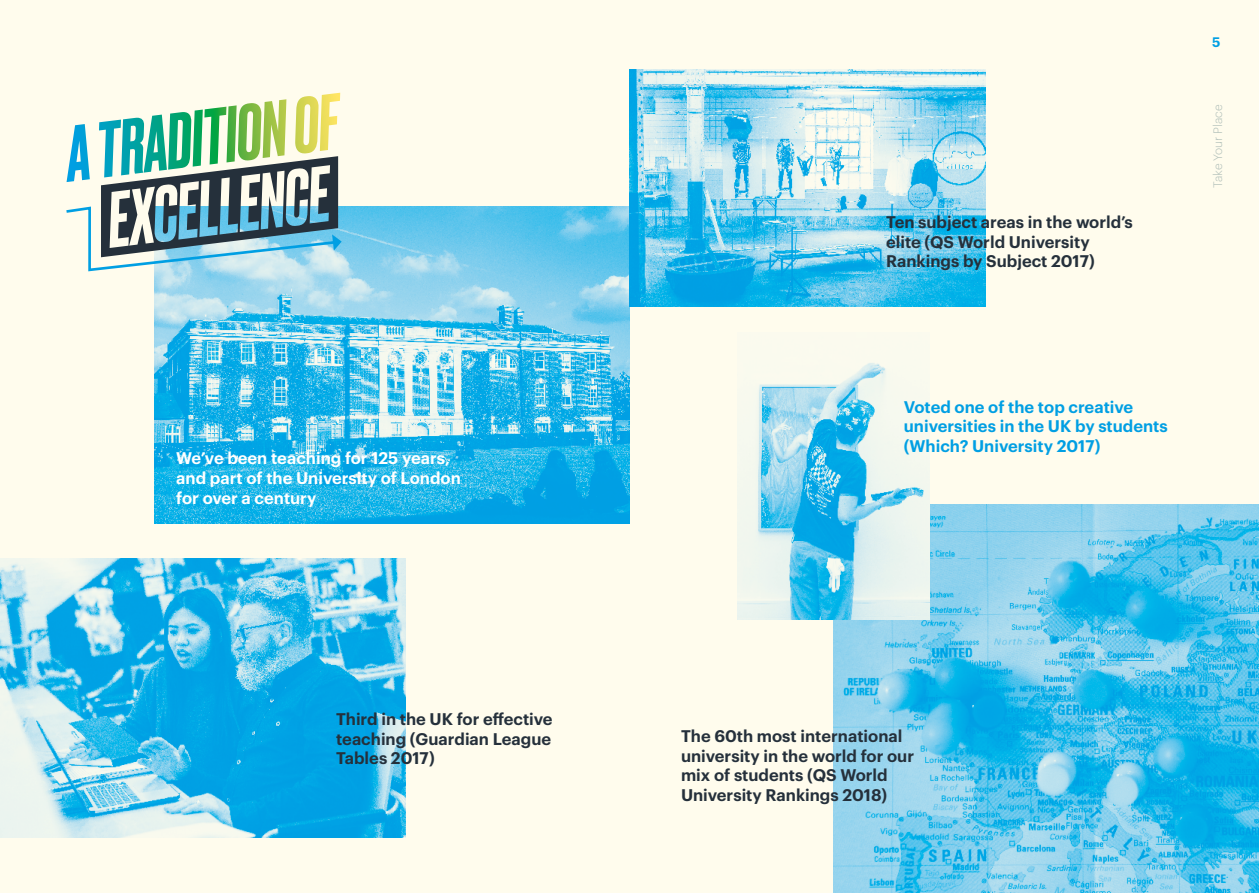
<style>
.page{position:relative;width:1259px;height:893px;background:#fffced}
.page>*{position:absolute;margin:0;border:0;box-sizing:border-box;transform-origin:0 0}
.Subtitles{font:600 16.5px/19.8px "Graphik";color:#25303b}
.Subtitles-2{font:600 16.5px/19.8px "Graphik";color:#009fe3}
.Subtitles-3{font:600 16.5px/19.8px "Graphik";color:#fff}
.t1{font:600 13.5px "Graphik";color:#009fe3}
.t2{font:300 12px "Graphik";color:#aebdb7}
</style>
<div class="page">
<img style="left:154px;top:206px;width:476px;height:317px">
<img style="left:833px;top:504px;width:426px;height:389px">
<img style="left:629px;top:69px;width:356px;height:238px">
<img style="left:0;top:558px;width:405px;height:279px">
<img style="left:738px;top:363px;width:191px;height:257px">
<svg style="left:66px;top:93px;width:276px;height:180px"></svg>
<p class="Subtitles-3" style="left:176px;top:447px;width:286px">We’ve been teaching for 125 years, and part of the University of London for over a century</p>
<p class="Subtitles" style="left:336px;top:707px;width:218px;text-align:justify">Third in the UK for effective teaching (Guardian League Tables 2017)</p>
<p class="Subtitles" style="left:886px;top:211px;width:248px">Ten subject areas in the world’s elite (QS World University<br>Rankings by Subject 2017)</p>
<p class="t1" style="left:1212px;top:32px;width:10px">5</p>
<p class="t2" style="left:1209px;top:188px;width:85px;rotate:-90deg">Take Your Place</p>
<p class="Subtitles-2" style="left:904px;top:395px;width:265px">Voted one of the top creative universities in the UK by students (Which? University 2017)</p>
<p class="Subtitles" style="left:681px;top:724px;width:235px">The 60th most international university in the world for our mix of students (QS World<br>University Rankings 2018)</p>
</div>
